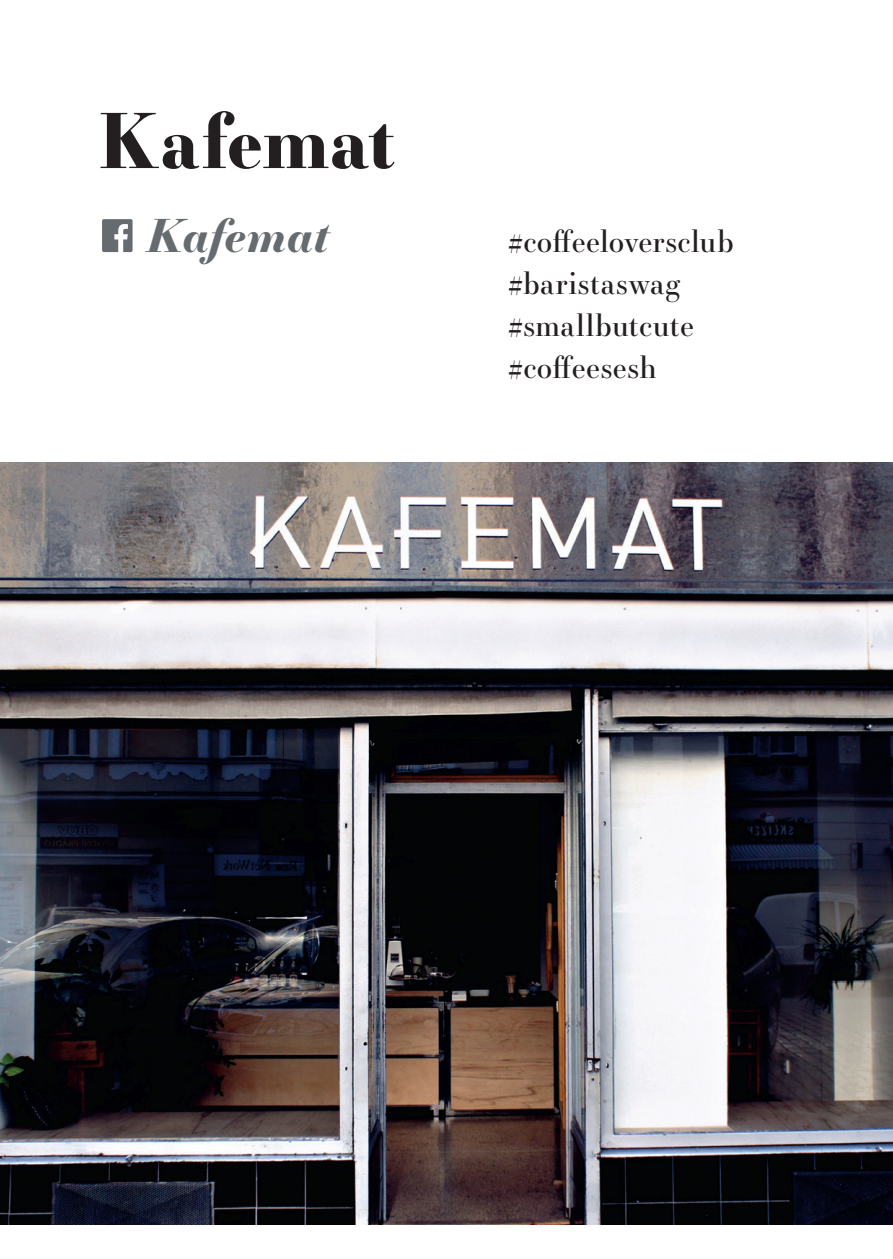
<style>
.page{position:relative;width:893px;height:1259px;background:#fff}
.page>*{position:absolute;margin:0;border:0;box-sizing:border-box;transform-origin:0 0}
.t1{font:700 75px "Essonnes Display";color:#231f20}
.t2{font:italic 700 45px "Essonnes Display";letter-spacing:.005em;color:#666b70}
.t3{font:30px/42px "Essonnes Display";letter-spacing:.015em;color:#231f20}
</style>
<div class="page">
<img style="left:0;top:462px;width:893px;height:763px">
<svg style="left:102px;top:219px;width:31px;height:33px"></svg>
<h1 class="t1" style="left:98px;top:87px;width:298px">Kafemat</h1>
<h2 class="t2" style="left:147px;top:203px;width:184px">Kafemat</h2>
<p class="t3" style="left:508px;top:219px;width:227px">#coffeeloversclub #baristaswag #smallbutcute #coffeesesh</p>
</div>
